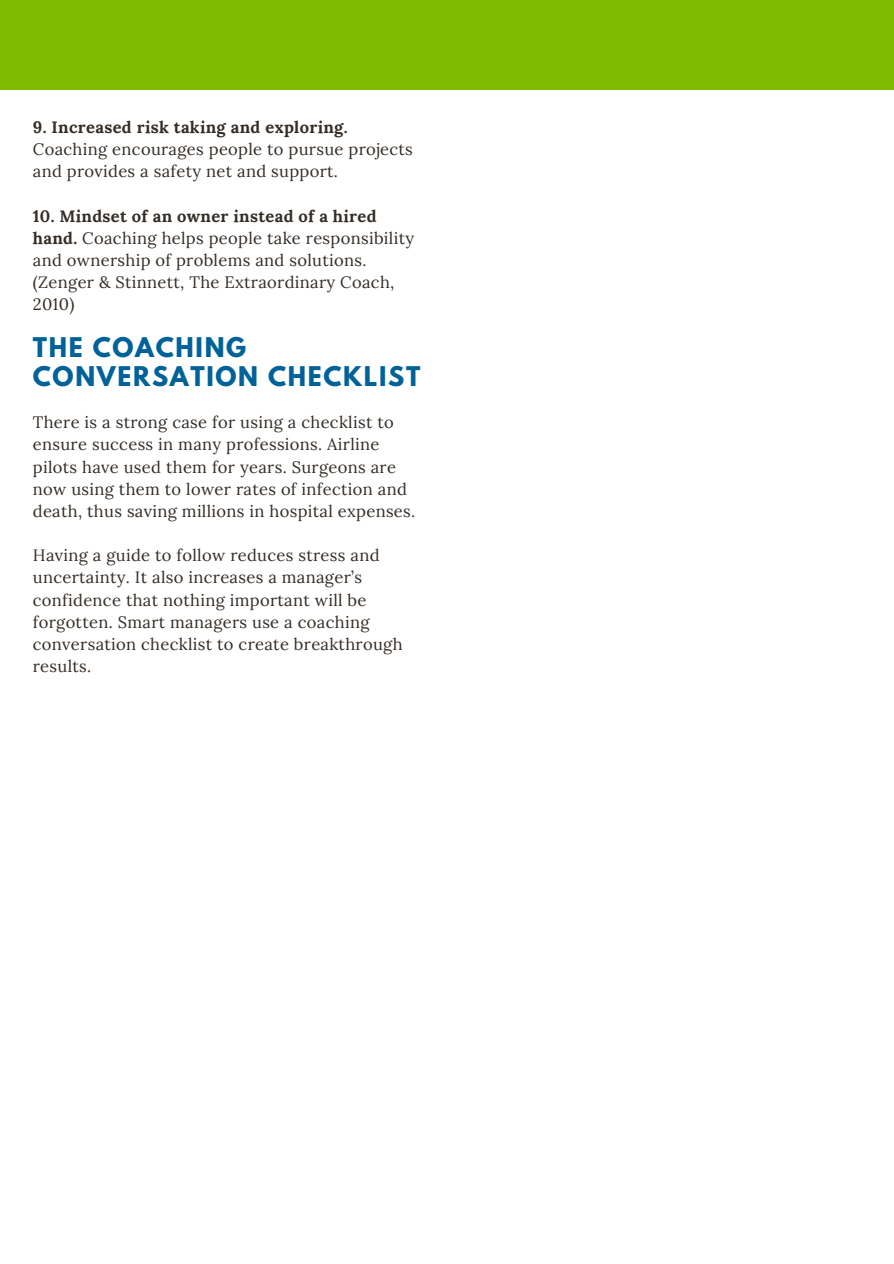
<style>
.page{position:relative;width:894px;height:1264px;background:#fff}
.page>*{position:absolute;margin:0;border:0;box-sizing:border-box;transform-origin:0 0}
.t1{font:700 24px/29.2px "League Spartan";letter-spacing:.07em;color:#006298}
.t2{font:16.5px/22.2px "Lora";letter-spacing:.02em;color:#342d27}
.t3{font:700 16.5px "Lora";letter-spacing:.02em;color:#342d27}
.s1{font-weight:700}
</style>
<div class="page">
<div style="left:0;top:0;width:893px;height:89px;background:#7fba00"></div>
<p class="t3" style="left:33px;top:116px;width:316px">9. Increased risk taking and exploring.</p>
<p class="t2" style="left:33px;top:138px;width:381px">Coaching encourages people to pursue projects and provides a safety net and support.</p>
<p class="t2" style="left:33px;top:204px;width:382px"><span class="s1">10. Mindset of an owner instead of a hired hand.</span> Coaching helps people take responsibility and ownership of problems and solutions. (Zenger &amp; Stinnett, The Extraordinary Coach, 2010)</p>
<h1 class="t1" style="left:33px;top:336px;width:389px">THE COACHING<br>CONVERSATION CHECKLIST</h1>
<p class="t2" style="left:33px;top:411px;width:384px">There is a strong case for using a checklist to ensure success in many professions. Airline pilots have used them for years. Surgeons are now using them to lower rates of infection and death, thus saving millions in hospital expenses.</p>
<p class="t2" style="left:33px;top:544px;width:371px">Having a guide to follow reduces stress and uncertainty. It also increases a manager’s confidence that nothing important will be forgotten. Smart managers use a coaching conversation checklist to create breakthrough results.</p>
</div>
